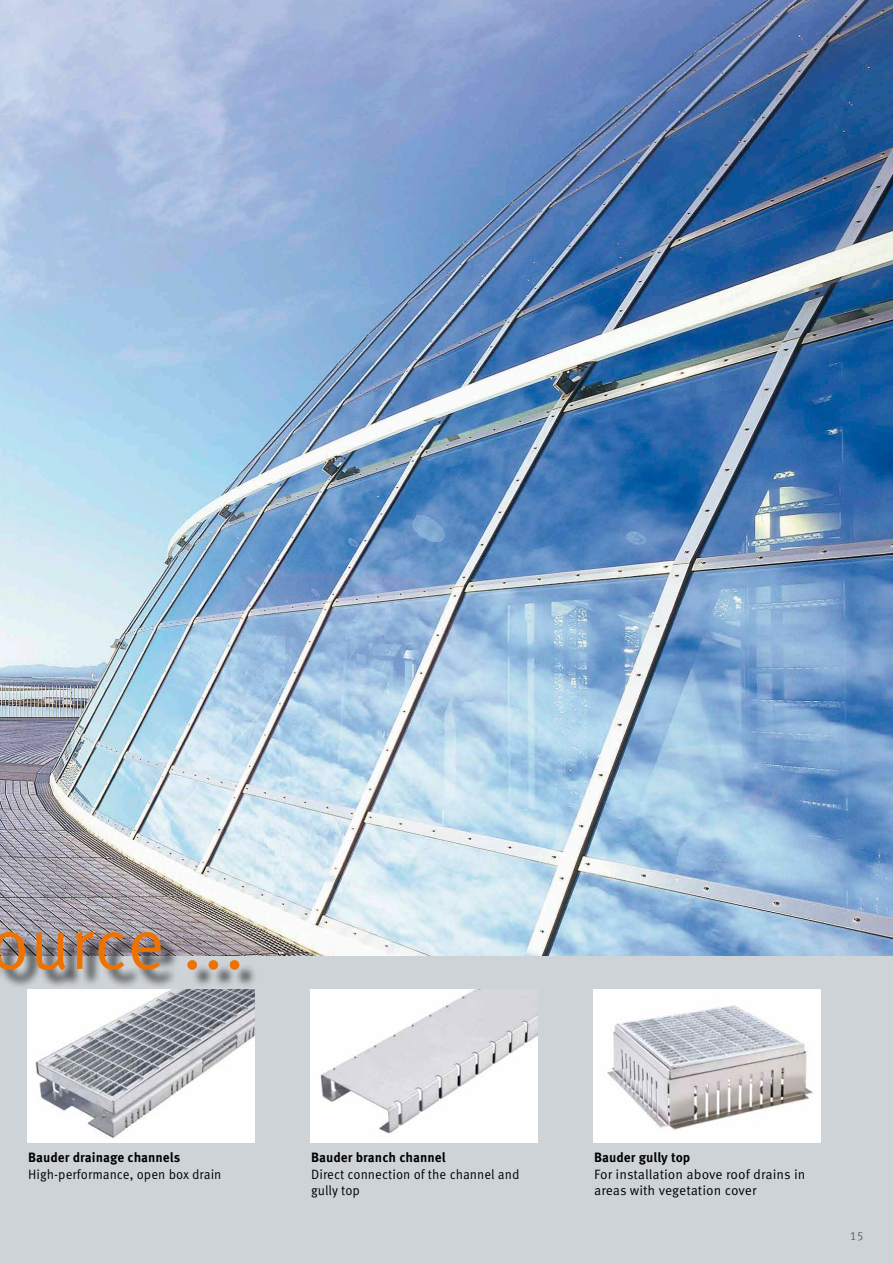
<style>
.page{position:relative;width:893px;height:1263px;background:#fff}
.page>*{position:absolute;margin:0;border:0;box-sizing:border-box;transform-origin:0 0}
.t1{font:72px "Meta Correspondence Pro";letter-spacing:-.01em;color:#ed7201}
.t2{font:13.5px/16.5px "Meta Correspondence Pro";color:#000;scale:.95 1}
.t3{font:13.5px/16.5px "Meta Correspondence Pro";color:#000}
.t4{font:700 13.5px "Meta Correspondence Pro";color:#000}
.t5{font:12px "Meta Correspondence Pro";color:#5d676e}
</style>
<div class="page">
<img style="left:0;top:0;width:893px;height:957px">
<div style="left:0;top:957px;width:893px;height:306px;background:#ced3d7"></div>
<div style="left:0;top:919px;width:258px;height:82px;background:#000;opacity:.75"></div>
<img style="left:28px;top:990px;width:227px;height:153px">
<img style="left:311px;top:990px;width:227px;height:153px">
<img style="left:594px;top:990px;width:227px;height:153px">
<h1 class="t1" style="left:-11px;top:889px;width:257px">ource ...</h1>
<p class="t4" style="left:28px;top:1147px;width:154px">Bauder drainage channels</p>
<p class="t2" style="left:28px;top:1165px;width:205px">High-performance, open box drain</p>
<p class="t4" style="left:311px;top:1147px;width:136px">Bauder branch channel</p>
<p class="t2" style="left:311px;top:1165px;width:221px">Direct connection of the channel and gully top</p>
<p class="t4" style="left:594px;top:1147px;width:98px">Bauder gully top</p>
<p class="t3" style="left:594px;top:1165px;width:213px">For installation above roof drains in areas with vegetation cover</p>
<p class="t5" style="left:850px;top:1226px;width:15px">15</p>
</div>
